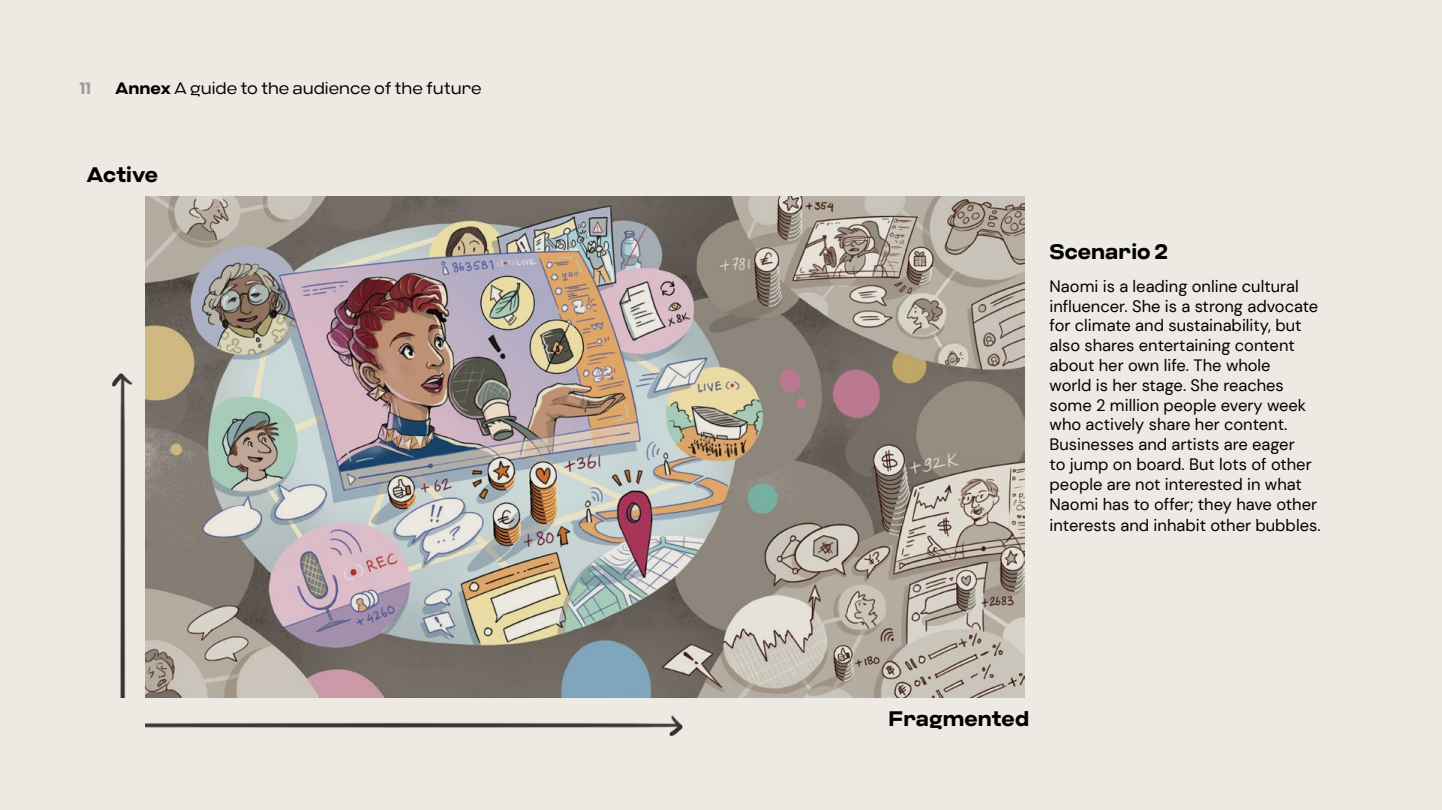
<style>
.page{position:relative;width:1442px;height:810px;background:#fff}
.page>*{position:absolute;margin:0;border:0;box-sizing:border-box;transform-origin:0 0}
.t1{font:700 21px "Criteria CF";color:#000}
.t2{font:16.5px/19.8px "DM Sans";color:#000}
.t3{font:300 16.5px "Criteria CF";color:#000}
.t4{font:700 16.5px "Criteria CF";color:#9d9d9c}
.s1{font-weight:700}
</style>
<div class="page">
<div style="left:0;top:0;width:1441px;height:810px;background:#eceae2"></div>
<img style="left:145px;top:197px;width:880px;height:501px">
<img style="left:111px;top:373px;width:22px;height:325px">
<img style="left:145px;top:715px;width:538px;height:22px">
<p class="t4" style="left:79px;top:78px;width:13px">11</p>
<p class="t3" style="left:115px;top:78px;width:368px"><span class="s1">Annex</span> A guide to the audience of the future</p>
<p class="t1" style="left:87px;top:162px;width:73px">Active</p>
<p class="t1" style="left:1049px;top:239px;width:120px">Scenario 2</p>
<p class="t2" style="left:1049px;top:276px;width:251px">Naomi is a leading online cultural</p>
<p class="t2" style="left:1049px;top:296px;width:270px">influencer. She is a strong advocate</p>
<p class="t2" style="left:1049px;top:316px;width:269px">for climate and sustainability, but also shares entertaining content about her own life. The whole<br>world is her stage. She reaches some 2 million people every week who actively share her content.<br>Businesses and artists are eager<br>to jump on board. But lots of other people are not interested in what<br>Naomi has to offer; they have other</p>
<p class="t2" style="left:1049px;top:515px;width:272px">interests and inhabit other bubbles.</p>
<p class="t1" style="left:888px;top:706px;width:142px">Fragmented</p>
</div>
